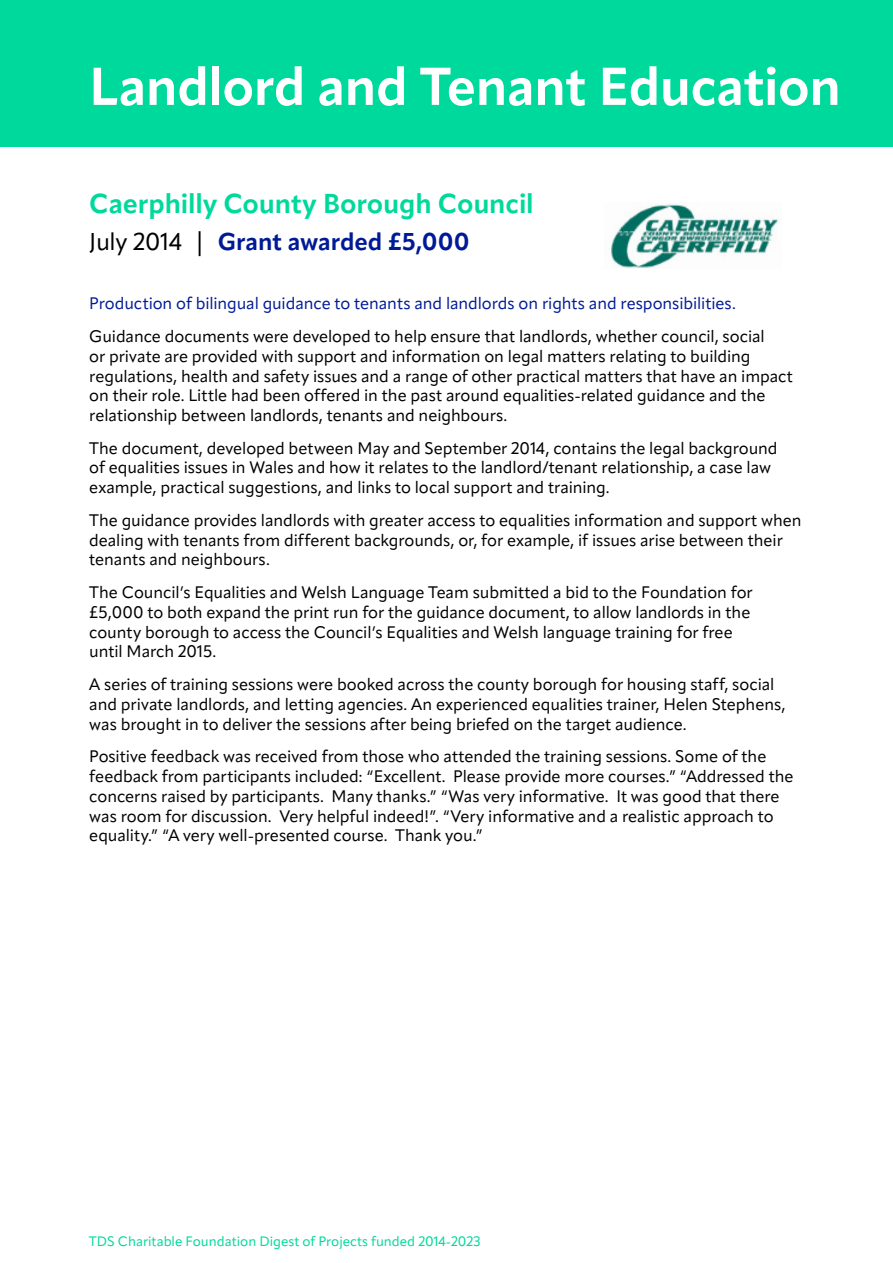
<style>
.page{position:relative;width:893px;height:1263px;background:#fff}
.page>*{position:absolute;margin:0;border:0;box-sizing:border-box;transform-origin:0 0}
.t1{font:700 52.5px "Apparat";letter-spacing:-.01em;color:#fff}
.t2{font:700 27px "Apparat";letter-spacing:-.005em;color:#00d99c}
.t3{font:700 24px "Apparat";letter-spacing:-.005em;color:#001a96}
.t4{font:16.5px/19.8px "Apparat";letter-spacing:-.005em;color:#000}
.t5{font:16.5px "Apparat";letter-spacing:-.005em;color:#001a96}
.t6{font:13.5px "Apparat";color:#00d99c}
.s1{font-weight:400;color:#000}
</style>
<div class="page">
<div style="left:0;top:0;width:893px;height:147px;background:#00d99c"></div>
<img style="left:610px;top:204px;width:169px;height:64px">
<h1 class="t1" style="left:89px;top:54px;width:753px">Landlord and Tenant Education</h1>
<h2 class="t2" style="left:89px;top:187px;width:446px">Caerphilly County Borough Council</h2>
<h3 class="t3" style="left:89px;top:227px;width:382px"><span class="s1">July 2014 |</span> Grant awarded £5,000</h3>
<p class="t5" style="left:89px;top:294px;width:648px">Production of bilingual guidance to tenants and landlords on rights and responsibilities.</p>
<p class="t4" style="left:89px;top:326px;width:705px">Guidance documents were developed to help ensure that landlords, whether council, social<br>or private are provided with support and information on legal matters relating to building regulations, health and safety issues and a range of other practical matters that have an impact on their role. Little had been offered in the past around equalities-related guidance and the relationship between landlords, tenants and neighbours.</p>
<p class="t4" style="left:89px;top:438px;width:690px">The document, developed between May and September 2014, contains the legal background of equalities issues in Wales and how it relates to the landlord/tenant relationship, a case law example, practical suggestions, and links to local support and training.</p>
<p class="t4" style="left:89px;top:510px;width:714px">The guidance provides landlords with greater access to equalities information and support when dealing with tenants from different backgrounds, or, for example, if issues arise between their tenants and neighbours.</p>
<p class="t4" style="left:89px;top:582px;width:665px">The Council’s Equalities and Welsh Language Team submitted a bid to the Foundation for £5,000 to both expand the print run for the guidance document, to allow landlords in the county borough to access the Council’s Equalities and Welsh language training for free until March 2015.</p>
<p class="t4" style="left:89px;top:674px;width:698px">A series of training sessions were booked across the county borough for housing staff, social and private landlords, and letting agencies. An experienced equalities trainer, Helen Stephens, was brought in to deliver the sessions after being briefed on the target audience.</p>
<p class="t4" style="left:89px;top:746px;width:706px">Positive feedback was received from those who attended the training sessions. Some of the feedback from participants included: “Excellent. Please provide more courses.” “Addressed the concerns raised by participants. Many thanks.” “Was very informative. It was good that there was room for discussion. Very helpful indeed!”. “Very informative and a realistic approach to equality.” “A very well-presented course. Thank you.”</p>
<p class="t6" style="left:89px;top:1233px;width:393px">TDS Charitable Foundation Digest of Projects funded 2014-2023</p>
</div>
